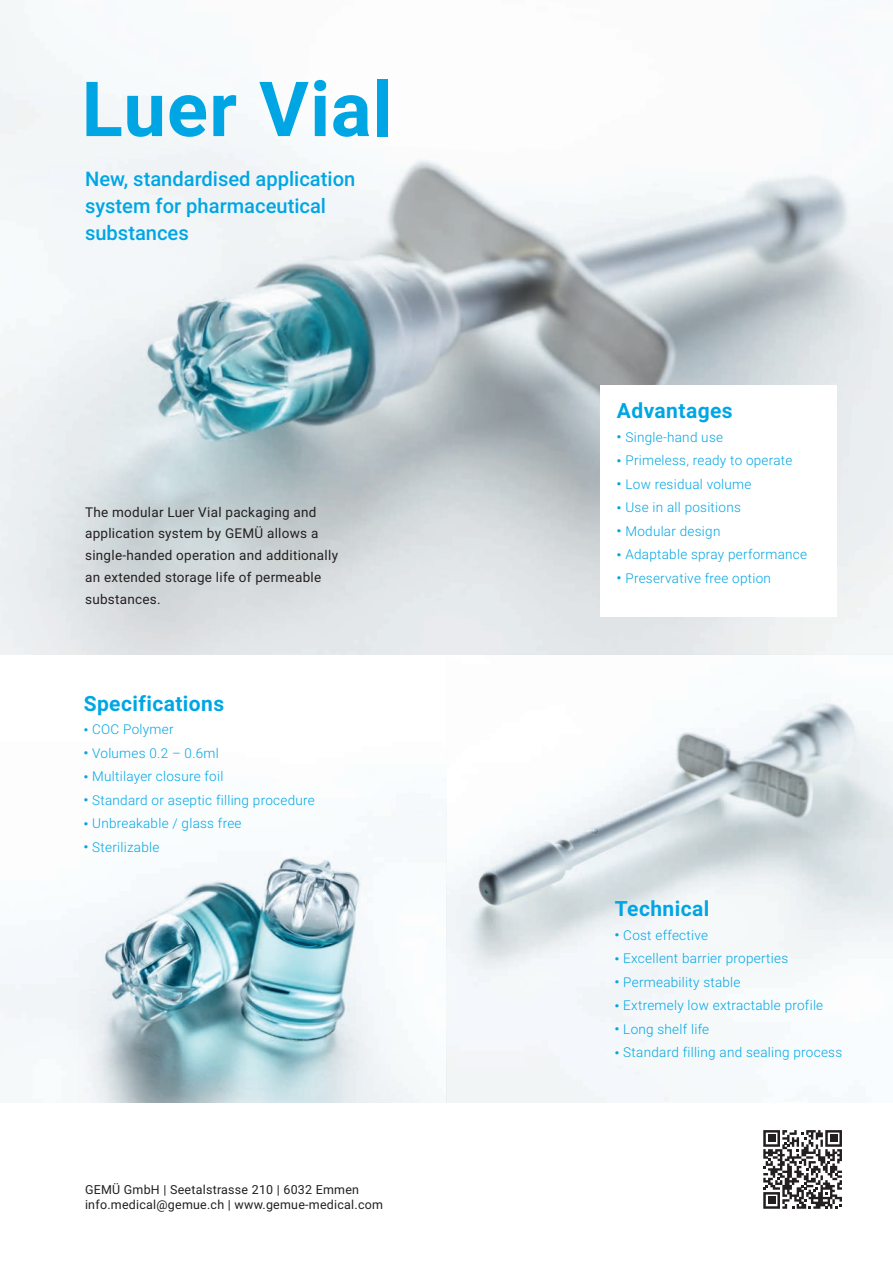
<style>
.page{position:relative;width:893px;height:1263px;background:#fff}
.page>*{position:absolute;margin:0;border:0;box-sizing:border-box;transform-origin:0 0}
.t1{font:700 76.2px "Roboto";letter-spacing:.01em;color:#00a6e4}
.t2{font:700 21px "Roboto";letter-spacing:.02em;color:#00a6e4}
.t3{font:500 20.1px/26.8px "Roboto";color:#00a6e4}
.t4{font:300 13.5px "Roboto";letter-spacing:.02em;color:#00a6e4}
.t5{font:13.5px/21.8px "Roboto";letter-spacing:.02em;color:#231f20}
.t6{font:12.45px/14.4px "Roboto";letter-spacing:.02em;color:#231f20}
.s1{font-family:"Helvetica Neue LT Std";font-weight:400;font-size:9px}
</style>
<div class="page">
<img style="left:0;top:0;width:893px;height:655px">
<img style="left:0;top:810px;width:426px;height:292px">
<img style="left:446px;top:699px;width:447px;height:403px">
<svg style="left:763px;top:1130px;width:79px;height:79px"></svg>
<div style="left:768px;top:1135px;width:7px;height:7px;background:#231f20"></div>
<div style="left:830px;top:1135px;width:7px;height:7px;background:#231f20"></div>
<div style="left:768px;top:1197px;width:7px;height:7px;background:#231f20"></div>
<div style="left:600px;top:386px;width:237px;height:231px;background:#fff"></div>
<h1 class="t1" style="left:82px;top:56px;width:312px">Luer Vial</h1>
<h3 class="t3" style="left:85px;top:165px;width:272px">New, standardised application system for pharmaceutical substances</h3>
<p class="t5" style="left:85px;top:500px;width:254px">The modular Luer Vial packaging and application system by GEMÜ allows a single-handed operation and additionally an extended storage life of permeable substances.</p>
<h2 class="t2" style="left:84px;top:688px;width:142px">Specifications</h2>
<p class="t4" style="left:84px;top:720px;width:91px"><span class="s1">•</span> COC Polymer</p>
<p class="t4" style="left:84px;top:743px;width:137px"><span class="s1">•</span> Volumes 0.2 – 0.6ml</p>
<p class="t4" style="left:84px;top:767px;width:141px"><span class="s1">•</span> Multilayer closure foil</p>
<p class="t4" style="left:84px;top:790px;width:233px"><span class="s1">•</span> Standard or aseptic filling procedure</p>
<p class="t4" style="left:84px;top:814px;width:159px"><span class="s1">•</span> Unbreakable / glass free</p>
<p class="t4" style="left:84px;top:837px;width:77px"><span class="s1">•</span> Sterilizable</p>
<p class="t6" style="left:85px;top:1182px;width:300px">GEMÜ GmbH | Seetalstrasse 210 | 6032 Emmen info.medical@gemue.ch | www.gemue-medical.com</p>
<h2 class="t2" style="left:617px;top:396px;width:117px">Advantages</h2>
<p class="t4" style="left:617px;top:428px;width:108px"><span class="s1">•</span> Single-hand use</p>
<p class="t4" style="left:617px;top:451px;width:177px"><span class="s1">•</span> Primeless, ready to operate</p>
<p class="t4" style="left:617px;top:475px;width:136px"><span class="s1">•</span> Low residual volume</p>
<p class="t4" style="left:617px;top:498px;width:125px"><span class="s1">•</span> Use in all positions</p>
<p class="t4" style="left:617px;top:522px;width:105px"><span class="s1">•</span> Modular design</p>
<p class="t4" style="left:617px;top:545px;width:192px"><span class="s1">•</span> Adaptable spray performance</p>
<p class="t4" style="left:617px;top:569px;width:156px"><span class="s1">•</span> Preservative free option</p>
<h2 class="t2" style="left:615px;top:894px;width:96px">Technical</h2>
<p class="t4" style="left:615px;top:925px;width:95px"><span class="s1">•</span> Cost effective</p>
<p class="t4" style="left:615px;top:949px;width:175px"><span class="s1">•</span> Excellent barrier properties</p>
<p class="t4" style="left:615px;top:972px;width:127px"><span class="s1">•</span> Permeability stable</p>
<p class="t4" style="left:615px;top:996px;width:210px"><span class="s1">•</span> Extremely low extractable profile</p>
<p class="t4" style="left:615px;top:1019px;width:96px"><span class="s1">•</span> Long shelf life</p>
<p class="t4" style="left:615px;top:1043px;width:229px"><span class="s1">•</span> Standard filling and sealing process</p>
</div>
